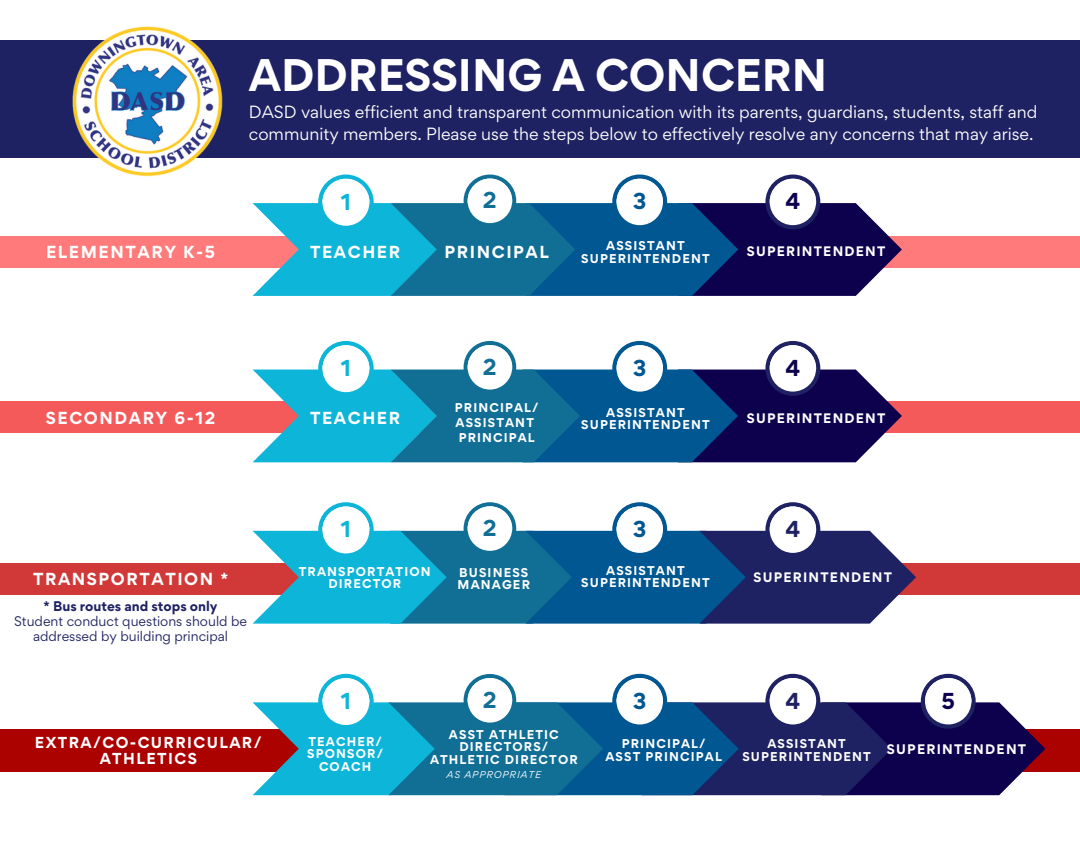
<style>
.page{position:relative;width:1080px;height:855px;background:#fff}
.page>*{position:absolute;margin:0;border:0;box-sizing:border-box;transform-origin:0 0}
.t1{font:700 40.75px "Gordita";color:#fff}
.t2{font:700 20.5px "Gordita";color:#0db5d8}
.t3{font:700 20.5px "Gordita";color:#116f96}
.t4{font:700 20.5px "Gordita";color:#005792}
.t5{font:700 20.5px "Gordita";color:#0d014d}
.t6{font:700 20.5px "Gordita";color:#1e2162}
.t7{font:15.75px/21.6px "Gordita";color:#fff}
.t8{font:700 15.5px "Gordita";letter-spacing:.1em;color:#fff}
.t9{font:700 14.12px/15.5px "Gordita";letter-spacing:.1em;color:#fff;text-align:center}
.t10{font:12.5px/15px "Gordita";color:#1e2162;text-align:center}
.t11{font:700 12.5px "Gordita";color:#1e2162}
.t12{font:700 12.38px "Gordita";letter-spacing:.1em;color:#fff}
.t13{font:700 12.25px "Gordita";letter-spacing:.1em;color:#fff}
.t14{font:700 11.38px/12.5px "Gordita";letter-spacing:.1em;color:#fff;text-align:center}
.t15{font:italic 8.88px "Gordita";letter-spacing:.1em;color:#fff}
</style>
<div class="page">
<div style="left:0;top:40px;width:1080px;height:118px;background:#1e2162"></div>
<img style="left:72px;top:26px;width:151px;height:151px">
<div style="left:0;top:236px;width:1080px;height:32px;background:#ff7a7a"></div>
<svg style="left:253px;top:175px;width:649px;height:121px"></svg>
<div style="left:468px;top:179px;width:44px;height:44px;background:#fff;border-radius:50%"></div>
<div style="left:0;top:401px;width:1080px;height:31px;background:#f45a5a"></div>
<svg style="left:253px;top:341px;width:649px;height:121px"></svg>
<div style="left:468px;top:345px;width:44px;height:45px;background:#fff;border-radius:50%"></div>
<div style="left:0;top:563px;width:1080px;height:32px;background:#d13939"></div>
<svg style="left:253px;top:502px;width:663px;height:122px"></svg>
<div style="left:770px;top:506px;width:46px;height:47px;background:#fff;border-radius:50%"></div>
<div style="left:0;top:730px;width:1080px;height:42px;background:#ab0200"></div>
<svg style="left:253px;top:674px;width:792px;height:121px"></svg>
<div style="left:925px;top:678px;width:46px;height:46px;background:#fff;border-radius:50%"></div>
<h1 class="t1" style="left:249px;top:48px;width:580px">ADDRESSING A CONCERN</h1>
<p class="t7" style="left:249px;top:101px;width:790px">DASD values efficient and transparent communication with its parents, guardians, students, staff and community members. Please use the steps below to effectively resolve any concerns that may arise.</p>
<p class="t2" style="left:341px;top:188px;width:12px">1</p>
<p class="t3" style="left:483px;top:187px;width:15px">2</p>
<p class="t4" style="left:633px;top:188px;width:15px">3</p>
<p class="t5" style="left:785px;top:188px;width:16px">4</p>
<p class="t14" style="left:581px;top:239px;width:130px">ASSISTANT<br>SUPERINTENDENT</p>
<p class="t8" style="left:46px;top:242px;width:171px">ELEMENTARY K-5</p>
<p class="t8" style="left:310px;top:242px;width:92px">TEACHER</p>
<p class="t8" style="left:445px;top:242px;width:106px">PRINCIPAL</p>
<p class="t13" style="left:747px;top:243px;width:140px">SUPERINTENDENT</p>
<p class="t8" style="left:46px;top:408px;width:171px">SECONDARY 6-12</p>
<p class="t2" style="left:341px;top:354px;width:12px">1</p>
<p class="t3" style="left:483px;top:353px;width:15px">2</p>
<p class="t4" style="left:633px;top:354px;width:15px">3</p>
<p class="t5" style="left:785px;top:354px;width:16px">4</p>
<p class="t8" style="left:310px;top:408px;width:92px">TEACHER</p>
<p class="t14" style="left:455px;top:400px;width:85px;line-height:15px;text-align:left">PRINCIPAL/<br>ASSISTANT<br>PRINCIPAL</p>
<p class="t14" style="left:581px;top:406px;width:130px">ASSISTANT<br>SUPERINTENDENT</p>
<p class="t13" style="left:747px;top:410px;width:140px">SUPERINTENDENT</p>
<p class="t2" style="left:341px;top:516px;width:12px">1</p>
<p class="t3" style="left:483px;top:514px;width:15px">2</p>
<p class="t4" style="left:633px;top:515px;width:15px">3</p>
<p class="t6" style="left:785px;top:515px;width:16px">4</p>
<p class="t14" style="left:299px;top:565px;width:134px">TRANSPORTATION<br>DIRECTOR</p>
<p class="t14" style="left:459px;top:566px;width:71px">BUSINESS</p>
<p class="t14" style="left:581px;top:564px;width:130px">ASSISTANT<br>SUPERINTENDENT</p>
<p class="t13" style="left:754px;top:569px;width:140px">SUPERINTENDENT</p>
<p class="t8" style="left:33px;top:569px;width:197px">TRANSPORTATION *</p>
<p class="t14" style="left:458px;top:578px;width:74px">MANAGER</p>
<p class="t11" style="left:44px;top:597px;width:175px">* Bus routes and stops only</p>
<p class="t10" style="left:14px;top:613px;width:234px">Student conduct questions should be addressed by building principal</p>
<p class="t9" style="left:35px;top:735px;width:228px">EXTRA/CO-CURRICULAR/<br>ATHLETICS</p>
<p class="t2" style="left:341px;top:687px;width:12px">1</p>
<p class="t3" style="left:483px;top:687px;width:15px">2</p>
<p class="t4" style="left:633px;top:687px;width:15px">3</p>
<p class="t6" style="left:785px;top:687px;width:16px">4</p>
<p class="t5" style="left:941px;top:687px;width:15px">5</p>
<p class="t14" style="left:605px;top:738px;width:118px">PRINCIPAL/<br>ASST PRINCIPAL</p>
<p class="t12" style="left:887px;top:741px;width:141px">SUPERINTENDENT</p>
<p class="t14" style="left:307px;top:735px;width:77px">TEACHER/<br>SPONSOR/<br>COACH</p>
<p class="t14" style="left:430px;top:728px;width:149px">ASST ATHLETIC<br>DIRECTORS/<br>ATHLETIC DIRECTOR</p>
<p class="t14" style="left:742px;top:738px;width:130px">ASSISTANT<br>SUPERINTENDENT</p>
<p class="t15" style="left:447px;top:768px;width:96px">AS APPROPRIATE</p>
</div>
